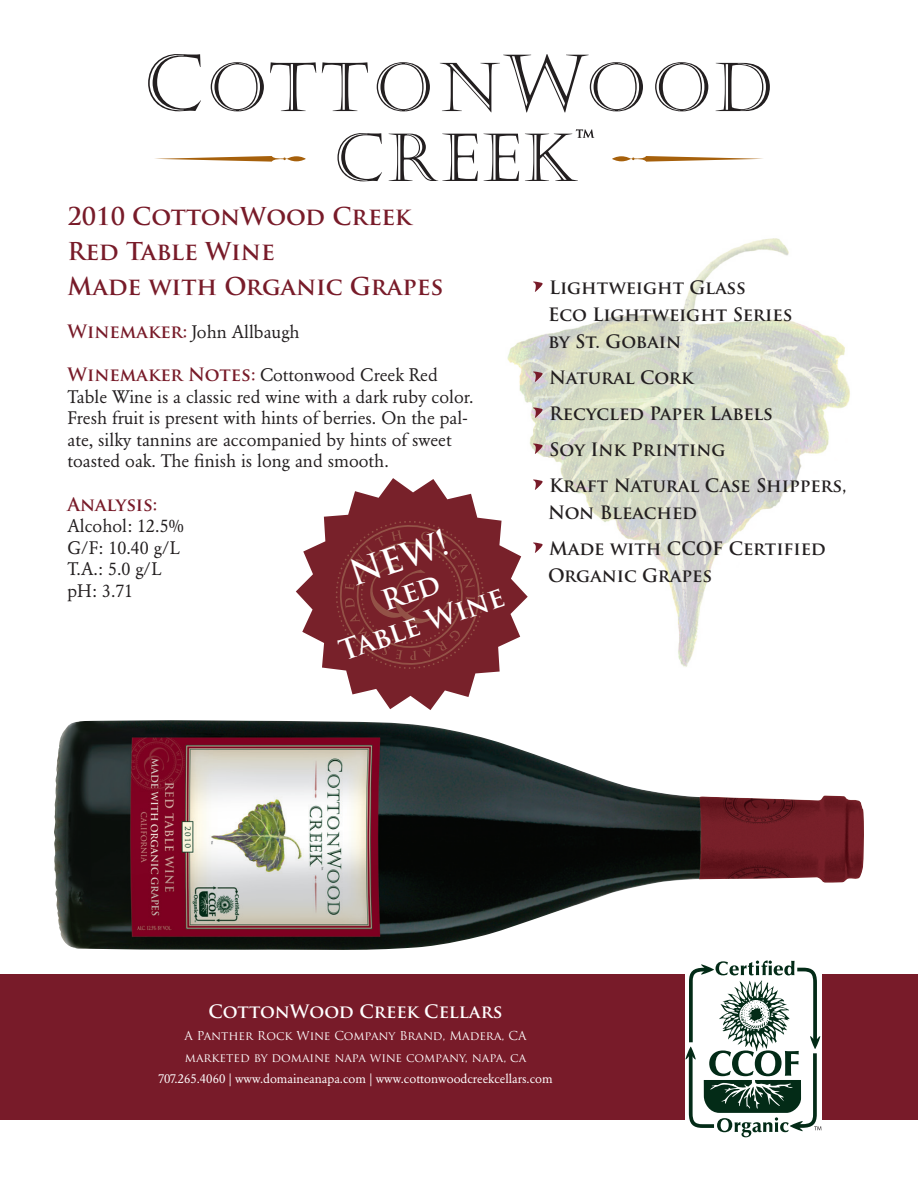
<style>
.page{position:relative;width:918px;height:1188px;background:#fff}
.page>*{position:absolute;margin:0;border:0;box-sizing:border-box;transform-origin:0 0}
.t1{font:700 34.35px "Trajan Pro";color:#fff}
.t2{font:700 27.9px/33.5px "Trajan Pro";color:#fff;text-align:center}
.t3{font:700 24px "Trajan Pro";color:#781b29}
.t4{font:18px/21.6px "Garamond BE";color:#231f20}
.t5{font:700 18px "Trajan Pro";color:#231f20}
.t6{font:700 18px "Trajan Pro";letter-spacing:.005em;color:#fff}
.t7{font:700 18px "Trajan Pro";color:#781b29}
.t8{font:12.75px "Garamond BE";color:#fff}
.t9{font:12px "Trajan Pro";color:#fff}
.s1{font-family:"Trajan Pro";font-weight:700;color:#781b29}
.s2{font-weight:400;font-size:54px;color:#781b29}
</style>
<div class="page">
<img style="left:507px;top:238px;width:343px;height:429px">
<svg style="left:155px;top:156px;width:151px;height:6px"></svg>
<svg style="left:612px;top:156px;width:151px;height:6px"></svg>
<svg style="left:337px;top:133px;width:45px;height:49px"></svg>
<svg style="left:389px;top:134px;width:89px;height:47px"></svg>
<svg style="left:484px;top:134px;width:35px;height:47px"></svg>
<svg style="left:148px;top:54px;width:53px;height:58px"></svg>
<svg style="left:211px;top:62px;width:53px;height:49px"></svg>
<svg style="left:270px;top:62px;width:46px;height:49px"></svg>
<svg style="left:322px;top:62px;width:46px;height:49px"></svg>
<svg style="left:377px;top:62px;width:53px;height:49px"></svg>
<svg style="left:440px;top:54px;width:203px;height:58px"></svg>
<svg style="left:655px;top:62px;width:53px;height:49px"></svg>
<svg style="left:716px;top:63px;width:54px;height:48px"></svg>
<svg style="left:525px;top:129px;width:69px;height:52px"></svg>
<svg style="left:296px;top:478px;width:232px;height:232px"></svg>
<svg style="left:336px;top:521px;width:148px;height:148px;background:#7b272d"></svg>
<img style="left:54px;top:720px;width:810px;height:230px">
<div style="left:0;top:974px;width:918px;height:146px;background:#781b29"></div>
<svg style="left:685px;top:961px;width:136px;height:176px;background:#b0bcb6"></svg>
<p class="t3" style="left:68px;top:201px;width:345px">2010 CottonWood Creek</p>
<p class="t3" style="left:68px;top:236px;width:209px">Red Table Wine</p>
<p class="t3" style="left:68px;top:271px;width:377px">Made with Organic Grapes</p>
<p class="t4" style="left:68px;top:321px;width:234px"><span class="s1">Winemaker:</span> John Allbaugh</p>
<p class="t4" style="left:68px;top:364px;width:408px"><span class="s1">Winemaker Notes:</span> Cottonwood Creek Red Table Wine is a classic red wine with a dark ruby color.<br>Fresh fruit is present with hints of berries. On the pal&shy;ate, silky tannins are accompanied by hints of sweet toasted oak. The finish is long and smooth.</p>
<p class="t7" style="left:68px;top:493px;width:91px">Analysis:</p>
<p class="t4" style="left:68px;top:515px;width:118px">Alcohol: 12.5%</p>
<p class="t4" style="left:68px;top:537px;width:114px">G/F: 10.40 g/L</p>
<p class="t4" style="left:68px;top:559px;width:96px">T.A.: 5.0 g/L</p>
<p class="t4" style="left:68px;top:580px;width:67px">pH: 3.71</p>
<p class="t1" style="left:344px;top:554px;width:104px;rotate:-19deg">NEW!</p>
<p class="t2" style="left:324px;top:604px;width:174px;rotate:-19deg">Red<br>Table Wine</p>
<p class="t5" style="left:526px;top:276px;width:221px"><span class="s2">•</span>Lightweight Glass</p>
<p class="t5" style="left:548px;top:303px;width:246px">Eco Lightweight Series</p>
<p class="t5" style="left:548px;top:330px;width:135px">by St. Gobain</p>
<p class="t5" style="left:526px;top:366px;width:169px"><span class="s2">•</span>Natural Cork</p>
<p class="t5" style="left:526px;top:402px;width:248px"><span class="s2">•</span>Recycled Paper Labels</p>
<p class="t5" style="left:526px;top:438px;width:201px"><span class="s2">•</span>Soy Ink Printing</p>
<p class="t5" style="left:526px;top:474px;width:322px"><span class="s2">•</span>Kraft Natural Case Shippers,</p>
<p class="t5" style="left:548px;top:501px;width:151px">Non Bleached</p>
<p class="t5" style="left:526px;top:537px;width:301px"><span class="s2">•</span>Made with CCOF Certified</p>
<p class="t5" style="left:548px;top:564px;width:166px">Organic Grapes</p>
<p class="t6" style="left:208px;top:1000px;width:296px">CottonWood Creek Cellars</p>
<p class="t9" style="left:184px;top:1028px;width:344px">A Panther Rock Wine Company Brand, Madera, CA</p>
<p class="t9" style="left:185px;top:1050px;width:343px">marketed by domaine napa wine company, napa, ca</p>
<p class="t8" style="left:158px;top:1071px;width:396px">707.265.4060 | www.domaineanapa.com | www.cottonwoodcreekcellars.com</p>
</div>
